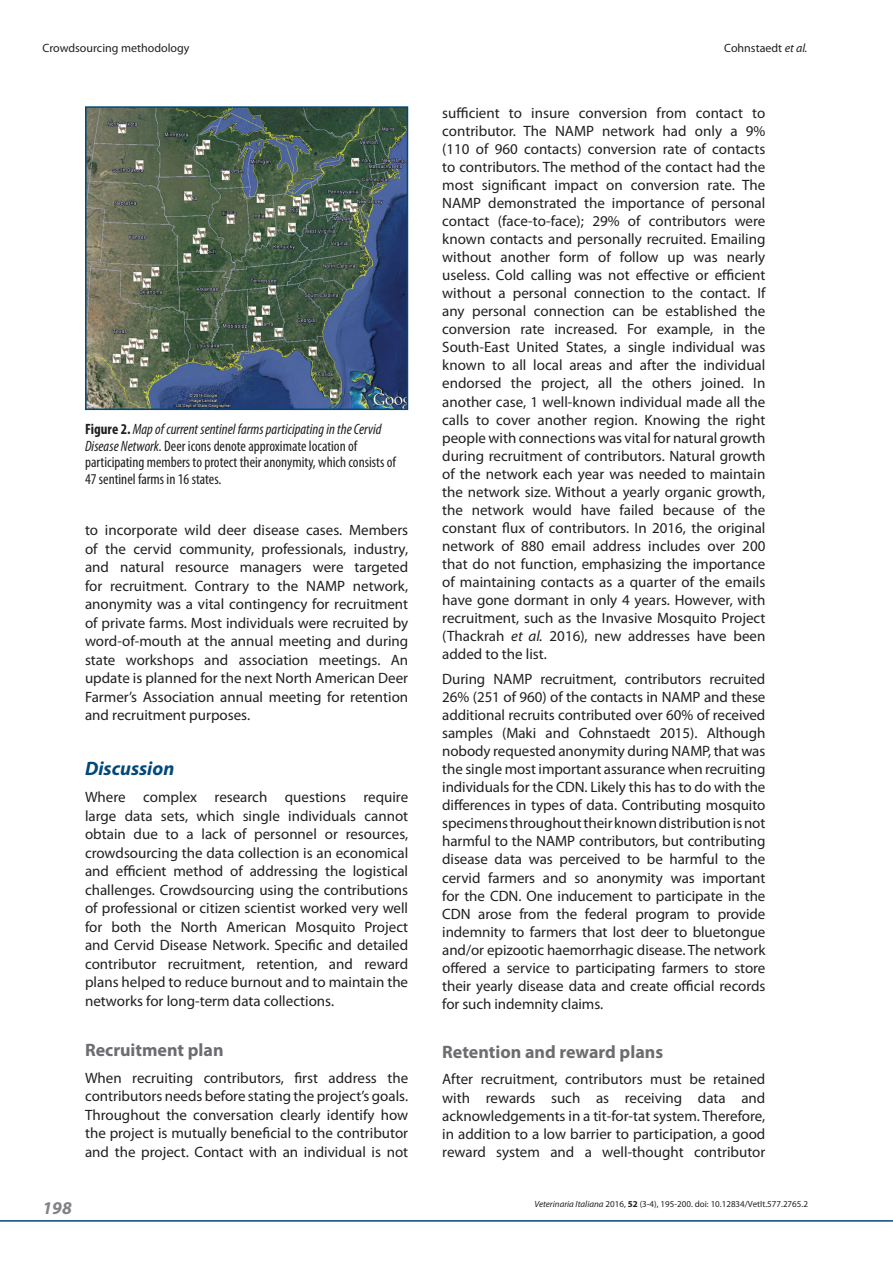
<style>
.page{position:relative;width:893px;height:1263px;background:#fff}
.page>*{position:absolute;margin:0;border:0;box-sizing:border-box;transform-origin:0 0}
.Titoli{font:italic 700 19.5px "Myriad Pro";color:#01497b}
.Titoli-2{font:700 18px "Myriad Pro";color:#6c6d70}
.t1{font:italic 700 18px "Myriad Pro";color:#808285}
.Testo_EN{font:15px/18px "Myriad Pro";color:#231f20;text-align:justify}
.t2{font:condensed 15px/16.5px "Myriad Pro";color:#231f20}
.t3{font:12px "Myriad Pro";color:#231f20}
.t4{font:9px "Myriad Pro";color:#231f20}
.s1{font-style:italic}
.s2{font-weight:700}
</style>
<div class="page">
<hr style="left:0;top:1220px;width:893px;height:1px;background:#01497b">
<img style="left:88px;top:109px;width:317px;height:298px">
<div style="left:85px;top:106px;width:323px;height:304px;border:2px solid #01497b"></div>
<p class="t3" style="left:43px;top:40px;width:148px">Crowdsourcing methodology</p>
<p class="t3" style="left:724px;top:40px;width:85px">Cohnstaedt <span class="s1">et al.</span></p>
<p class="t2" style="left:85px;top:421px;width:312px"><span class="s2">Figure 2.</span> <span class="s1">Map of current sentinel farms participating in the Cervid Disease Network.</span> Deer icons denote approximate location of participating members to protect their anonymity, which consists of 47 sentinel farms in 16 states.</p>
<p class="Testo_EN" style="left:85px;top:521px;width:325px;line-height:18.5px">to incorporate wild deer disease cases. Members of the cervid community, professionals, industry, and natural resource managers were targeted for recruitment. Contrary to the NAMP network, anonymity was a vital contingency for recruitment of private farms. Most individuals were recruited by word‑of‑mouth at the annual meeting and during state workshops and association meetings. An update is planned for the next North American Deer Farmer’s Association annual meeting for retention and recruitment purposes.</p>
<p class="Titoli" style="left:85px;top:756px;width:91px">Discussion</p>
<p class="Testo_EN" style="left:85px;top:788px;width:325px;line-height:18.5px">Where complex research questions require large data sets, which single individuals cannot obtain due to a lack of personnel or resources, crowdsourcing the data collection is an economical and efficient method of addressing the logistical challenges. Crowdsourcing using the contributions of professional or citizen scientist worked very well for both the North American Mosquito Project and Cervid Disease Network. Specific and detailed contributor recruitment, retention, and reward plans helped to reduce burnout and to maintain the networks for long‑term data collections.</p>
<p class="Titoli-2" style="left:85px;top:1038px;width:140px">Recruitment plan</p>
<p class="Testo_EN" style="left:85px;top:1068px;width:325px;line-height:18.5px">When recruiting contributors, first address the contributors needs before stating the project’s goals.<br>Throughout the conversation clearly identify how the project is mutually beneficial to the contributor and the project. Contact with an individual is not</p>
<p class="t1" style="left:43px;top:1196px;width:31px">198</p>
<p class="Testo_EN" style="left:442px;top:103px;width:325px">sufficient to insure conversion from contact to contributor. The NAMP network had only a 9% (110 of 960 contacts) conversion rate of contacts to contributors. The method of the contact had the most significant impact on conversion rate. The NAMP demonstrated the importance of personal contact (face‑to‑face); 29% of contributors were known contacts and personally recruited. Emailing without another form of follow up was nearly useless. Cold calling was not effective or efficient without a personal connection to the contact. If any personal connection can be established the conversion rate increased. For example, in the South‑East United States, a single individual was known to all local areas and after the individual endorsed the project, all the others joined. In another case, 1 well‑known individual made all the calls to cover another region. Knowing the right people with connections was vital for natural growth during recruitment of contributors. Natural growth of the network each year was needed to maintain the network size. Without a yearly organic growth, the network would have failed because of the constant flux of contributors. In 2016, the original network of 880 email address includes over 200 that do not function, emphasizing the importance of maintaining contacts as a quarter of the emails have gone dormant in only 4 years. However, with recruitment, such as the Invasive Mosquito Project (Thackrah <span class="s1">et al.</span> 2016), new addresses have been added to the list.</p>
<p class="Testo_EN" style="left:442px;top:670px;width:325px">During NAMP recruitment, contributors recruited 26% (251 of 960) of the contacts in NAMP and these additional recruits contributed over 60% of received samples (Maki and Cohnstaedt 2015). Although nobody requested anonymity during NAMP, that was the single most important assurance when recruiting individuals for the CDN. Likely this has to do with the differences in types of data. Contributing mosquito specimens throughout their known distribution is not harmful to the NAMP contributors, but contributing disease data was perceived to be harmful to the cervid farmers and so anonymity was important for the CDN. One inducement to participate in the CDN arose from the federal program to provide indemnity to farmers that lost deer to bluetongue and/or epizootic haemorrhagic disease. The network offered a service to participating farmers to store their yearly disease data and create official records for such indemnity claims.</p>
<p class="Titoli-2" style="left:442px;top:1040px;width:222px">Retention and reward plans</p>
<p class="Testo_EN" style="left:442px;top:1070px;width:325px">After recruitment, contributors must be retained with rewards such as receiving data and acknowledgements in a tit‑for‑tat system. Therefore, in addition to a low barrier to participation, a good reward system and a well‑thought contributor</p>
<p class="t4" style="left:534px;top:1198px;width:275px"><span class="s1">Veterinaria Italiana</span> 2016, <span class="s2">52</span> (3-4), 195-200. doi: 10.12834/VetIt.577.2765.2</p>
</div>
